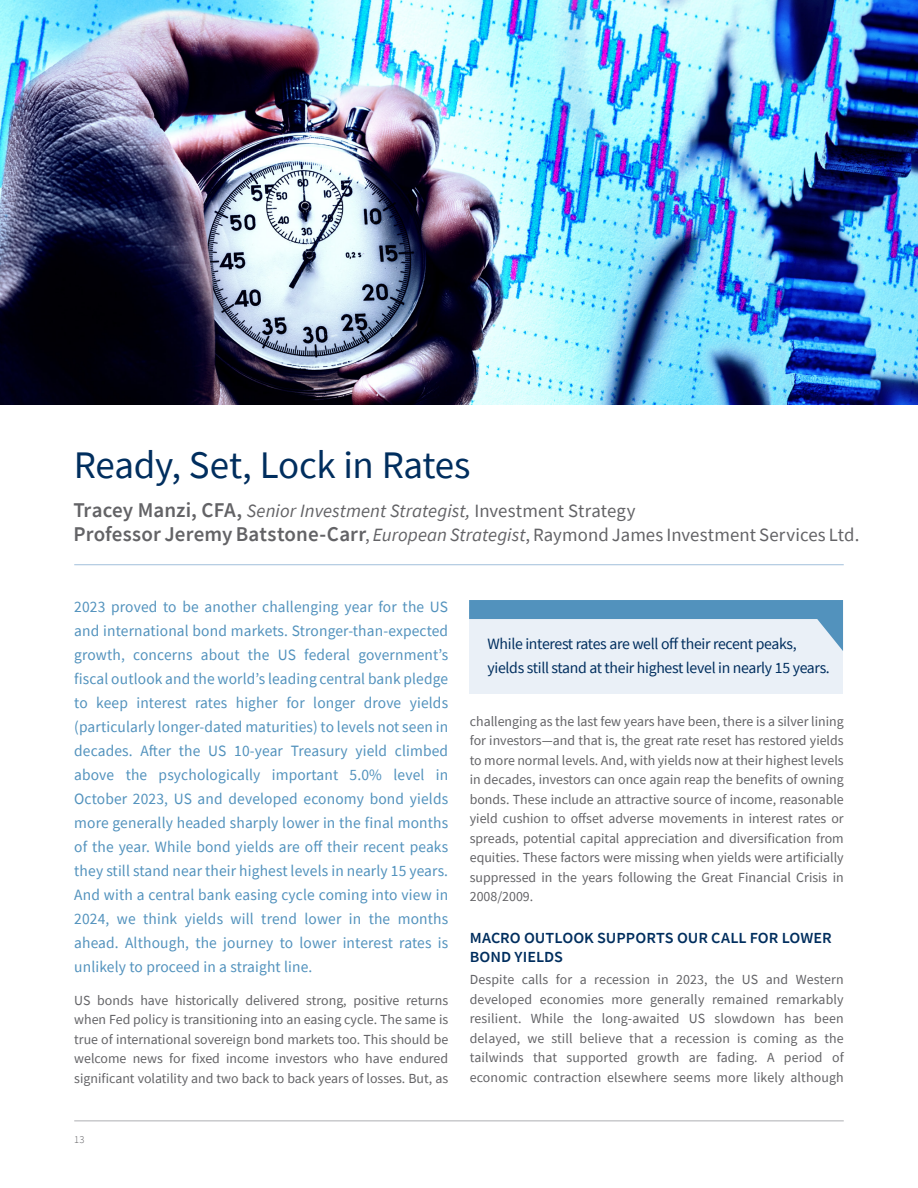
<style>
.page{position:relative;width:918px;height:1188px;background:#fff}
.page>*{position:absolute;margin:0;border:0;box-sizing:border-box;transform-origin:0 0}
.BIG_headline{font:39px "Source Sans Pro";letter-spacing:-.01em;color:#002e5e}
.t1{font:18.75px "Source Sans Pro";letter-spacing:.005em;color:#636366}
.t2{font:italic 18.75px "Source Sans Pro";letter-spacing:.005em;color:#636366}
.Intro_Paragraph_-_BLUE{font:15.75px/24px "Source Sans Pro";letter-spacing:.01em;color:#5292bd;text-align:justify}
.Intro_Paragraph_-_BLUE-2{font:15.75px/24px "Source Sans Pro";letter-spacing:-.02em;color:#002e5e}
.First_Tier_Subhead{font:600 15.3px/19.5px "Source Sans Pro";color:#002e5e;scale:1.05 1}
.Body_copy_9_25_13{font:13.8px/19.5px "Source Sans Pro";color:#636366;text-align:justify}
.t3{font:300 10.5px "Source Sans Pro";color:#636366}
.s1{font-weight:600;font-style:normal;font-size:21px}
.s2{font-style:normal}
.s3{font-weight:600;font-size:21px}
.s4{font-style:italic}
</style>
<div class="page">
<hr style="left:74px;top:1120px;width:770px;height:1px;background:#adaeb2">
<hr style="left:74px;top:564px;width:770px;height:1px;background:#a1c0db">
<img style="left:0;top:0;width:918px;height:404px">
<div style="left:469px;top:607px;width:374px;height:87px;background:#eaf0f7"></div>
<svg style="left:469px;top:600px;width:374px;height:51px"></svg>
<p class="BIG_headline" style="left:74px;top:441px;width:398px">Ready, Set, Lock in Rates</p>
<p class="t2" style="left:74px;top:499px;width:564px"><span class="s1">Tracey Manzi, CFA,</span> Senior Investment Strategist, <span class="s2">Investment Strategy</span></p>
<p class="t1" style="left:74px;top:523px;width:787px"><span class="s3">Professor Jeremy Batstone-Carr</span>, <span class="s4">European Strategist</span>, Raymond James Investment Services Ltd.</p>
<p class="Intro_Paragraph_-_BLUE" style="left:74px;top:595px;width:375px">2023 proved to be another challenging year for the US and international bond markets. Stronger-than-expected growth, concerns about the US federal government’s fiscal outlook and the world’s leading central bank pledge to keep interest rates higher for longer drove yields (particularly longer-dated maturities) to levels not seen in decades. After the US 10-year Treasury yield climbed above the psychologically important 5.0% level in October 2023, US and developed economy bond yields more generally headed sharply lower in the final months of the year. While bond yields are off their recent peaks they still stand near their highest levels in nearly 15 years.<br>And with a central bank easing cycle coming into view in 2024, we think yields will trend lower in the months ahead. Although, the journey to lower interest rates is unlikely to proceed in a straight line.</p>
<p class="Body_copy_9_25_13" style="left:74px;top:990px;width:376px">US bonds have historically delivered strong, positive returns when Fed policy is transitioning into an easing cycle. The same is true of international sovereign bond markets too. This should be welcome news for fixed income investors who have endured significant volatility and two back to back years of losses. But, as</p>
<p class="t3" style="left:74px;top:1133px;width:12px">13</p>
<p class="Intro_Paragraph_-_BLUE-2" style="left:487px;top:632px;width:344px">While interest rates are well off their recent peaks, yields still stand at their highest level in nearly 15 years.</p>
<p class="Body_copy_9_25_13" style="left:470px;top:711px;width:375px">challenging as the last few years have been, there is a silver lining for investors—and that is, the great rate reset has restored yields to more normal levels. And, with yields now at their highest levels in decades, investors can once again reap the benefits of owning bonds. These include an attractive source of income, reasonable yield cushion to offset adverse movements in interest rates or spreads, potential capital appreciation and diversification from equities. These factors were missing when yields were artificially suppressed in the years following the Great Financial Crisis in 2008/2009.</p>
<p class="First_Tier_Subhead" style="left:470px;top:928px;width:346px">MACRO OUTLOOK SUPPORTS OUR CALL FOR LOWER<br>BOND YIELDS</p>
<p class="Body_copy_9_25_13" style="left:470px;top:970px;width:375px">Despite calls for a recession in 2023, the US and Western developed economies more generally remained remarkably resilient. While the long-awaited US slowdown has been delayed, we still believe that a recession is coming as the tailwinds that supported growth are fading. A period of economic contraction elsewhere seems more likely although</p>
</div>
